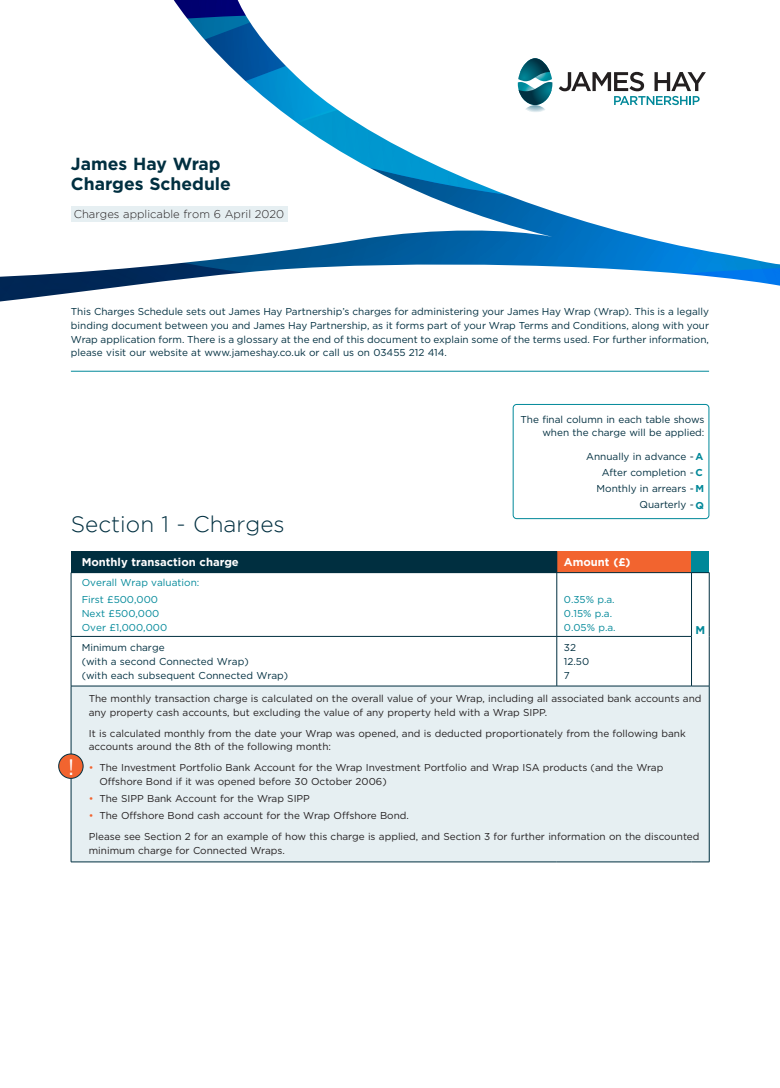
<style>
.page{position:relative;width:780px;height:1088px;background:#fff}
.page>*{position:absolute;margin:0;border:0;box-sizing:border-box;transform-origin:0 0}
.t1{font:300 22.5px "Gotham";color:#002f40}
.t2{font:22.38px "Gotham";color:#fff}
.t3{font:700 17.5px/20px "Gotham";color:#002f40}
.t4{font:700 11.25px "Gotham";color:#fff}
.t5{font:300 11.25px "Gotham";color:#231f20}
.t6{font:700 11.25px "Gotham";color:#089}
.t7{font:10px/13.8px "Gotham";color:#231f20}
.t8{font:10px/13.8px "Gotham";color:#002f40}
.t9{font:10px/13.8px "Gotham";color:#089}
.s1{font-weight:700;color:#089}
.s2{color:#f2642f}
</style>
<div class="page">
<svg style="left:0;top:194px;width:780px;height:108px"></svg>
<svg style="left:336px;top:149px;width:168px;height:45px"></svg>
<svg style="left:228px;top:65px;width:478px;height:84px"></svg>
<svg style="left:174px;top:0;width:372px;height:65px"></svg>
<hr style="left:71px;top:371px;width:638px;height:1px;background:#089">
<div style="left:71px;top:551px;width:485px;height:22px;background:#002f40"></div>
<div style="left:556px;top:551px;width:135px;height:22px;background:#f2642f"></div>
<div style="left:691px;top:551px;width:18px;height:22px;background:#089"></div>
<div style="left:71px;top:686px;width:638px;height:176px;background:#e6eff2"></div>
<svg style="left:556px;top:551px;width:1px;height:21px"></svg>
<hr style="left:71px;top:573px;width:1px;height:63px;background:#002f40">
<hr style="left:556px;top:572px;width:135px;height:1px;background:#002f40">
<hr style="left:556px;top:573px;width:1px;height:63px;background:#002f40">
<svg style="left:691px;top:572px;width:18px;height:1px"></svg>
<hr style="left:691px;top:573px;width:1px;height:63px;background:#002f40">
<hr style="left:709px;top:573px;width:1px;height:63px;background:#002f40">
<hr style="left:71px;top:636px;width:485px;height:1px;background:#002f40">
<hr style="left:71px;top:636px;width:1px;height:50px;background:#002f40">
<hr style="left:556px;top:636px;width:135px;height:1px;background:#002f40">
<hr style="left:556px;top:636px;width:1px;height:50px;background:#002f40">
<hr style="left:691px;top:636px;width:1px;height:50px;background:#002f40">
<hr style="left:709px;top:636px;width:1px;height:50px;background:#002f40">
<hr style="left:71px;top:686px;width:485px;height:1px;background:#002f40">
<hr style="left:71px;top:686px;width:1px;height:176px;background:#002f40">
<hr style="left:556px;top:686px;width:135px;height:1px;background:#002f40">
<svg style="left:691px;top:686px;width:18px;height:1px"></svg>
<hr style="left:709px;top:686px;width:1px;height:176px;background:#002f40">
<hr style="left:71px;top:862px;width:485px;height:1px;background:#002f40">
<hr style="left:556px;top:862px;width:135px;height:1px;background:#002f40">
<svg style="left:691px;top:862px;width:18px;height:1px"></svg>
<div style="left:513px;top:404px;width:196px;height:115px;border:1px solid #089;border-radius:4px"></div>
<div style="left:59px;top:754px;width:24px;height:24px;background:#f2642f;border-radius:50%"></div>
<div style="left:59px;top:754px;width:24px;height:24px;border:1px solid #002f40;border-radius:50%"></div>
<div style="left:71px;top:206px;width:216px;height:15px;background:#e6eff2"></div>
<h3 class="t3" style="left:71px;top:154px;width:161px">James Hay Wrap<br>Charges Schedule</h3>
<p class="t5" style="left:74px;top:208px;width:212px">Charges applicable from 6 April 2020</p>
<p class="t8" style="left:71px;top:304px;width:639px;text-align:justify">This Charges Schedule sets out James Hay Partnership’s charges for administering your James Hay Wrap (Wrap). This is a legally binding document between you and James Hay Partnership, as it forms part of your Wrap Terms and Conditions, along with your Wrap application form. There is a glossary at the end of this document to explain some of the terms used. For further information, please visit our website at www.jameshay.co.uk or call us on 03455 212 414.</p>
<h1 class="t1" style="left:71px;top:512px;width:215px">Section 1 - Charges</h1>
<p class="t8" style="left:520px;top:412px;width:185px;text-align:right">The final column in each table shows when the charge will be applied:</p>
<p class="t8" style="left:586px;top:448px;width:120px;line-height:16.2px;text-align:right">Annually in advance - <span class="s1">A<br></span>After completion - <span class="s1">C<br></span>Monthly in arrears - <span class="s1">M<br></span>Quarterly - <span class="s1">Q</span></p>
<h2 class="t2" style="left:68px;top:753px;width:8px">!</h2>
<p class="t4" style="left:82px;top:555px;width:159px">Monthly transaction charge</p>
<p class="t4" style="left:564px;top:555px;width:68px">Amount (£)</p>
<p class="t9" style="left:82px;top:574px;width:119px;line-height:17.2px">Overall Wrap valuation:<br>First £500,000</p>
<p class="t9" style="left:82px;top:606px;width:87px">Next £500,000<br>Over £1,000,000</p>
<p class="t9" style="left:564px;top:593px;width:53px">0.35% p.a.<br>0.15% p.a.<br>0.05% p.a.</p>
<p class="t6" style="left:695px;top:622px;width:11px">M</p>
<p class="t8" style="left:82px;top:641px;width:208px">Minimum charge<br>(with a second Connected Wrap)<br>(with each subsequent Connected Wrap)</p>
<p class="t8" style="left:564px;top:641px;width:27px">32<br>12.50<br>7</p>
<p class="t7" style="left:89px;top:691px;width:614px">The monthly transaction charge is calculated on the overall value of your Wrap, including all associated bank accounts and any property cash accounts, but excluding the value of any property held with a Wrap SIPP.</p>
<p class="t7" style="left:89px;top:726px;width:598px">It is calculated monthly from the date your Wrap was opened, and is deducted proportionately from the following bank accounts around the 8th of the following month:</p>
<p class="t7" style="left:99px;top:760px;width:565px;text-indent:-11px"><span class="s2">•</span> The Investment Portfolio Bank Account for the Wrap Investment Portfolio and Wrap ISA products (and the Wrap<br>Offshore Bond if it was opened before 30 October 2006)</p>
<p class="t7" style="left:89px;top:791px;width:223px"><span class="s2">•</span> The SIPP Bank Account for the Wrap SIPP</p>
<p class="t7" style="left:89px;top:805px;width:612px;line-height:20.9px"><span class="s2">•</span> The Offshore Bond cash account for the Wrap Offshore Bond.<br>Please see Section 2 for an example of how this charge is applied, and Section 3 for further information on the discounted</p>
<p class="t7" style="left:89px;top:843px;width:197px">minimum charge for Connected Wraps.</p>
</div>
